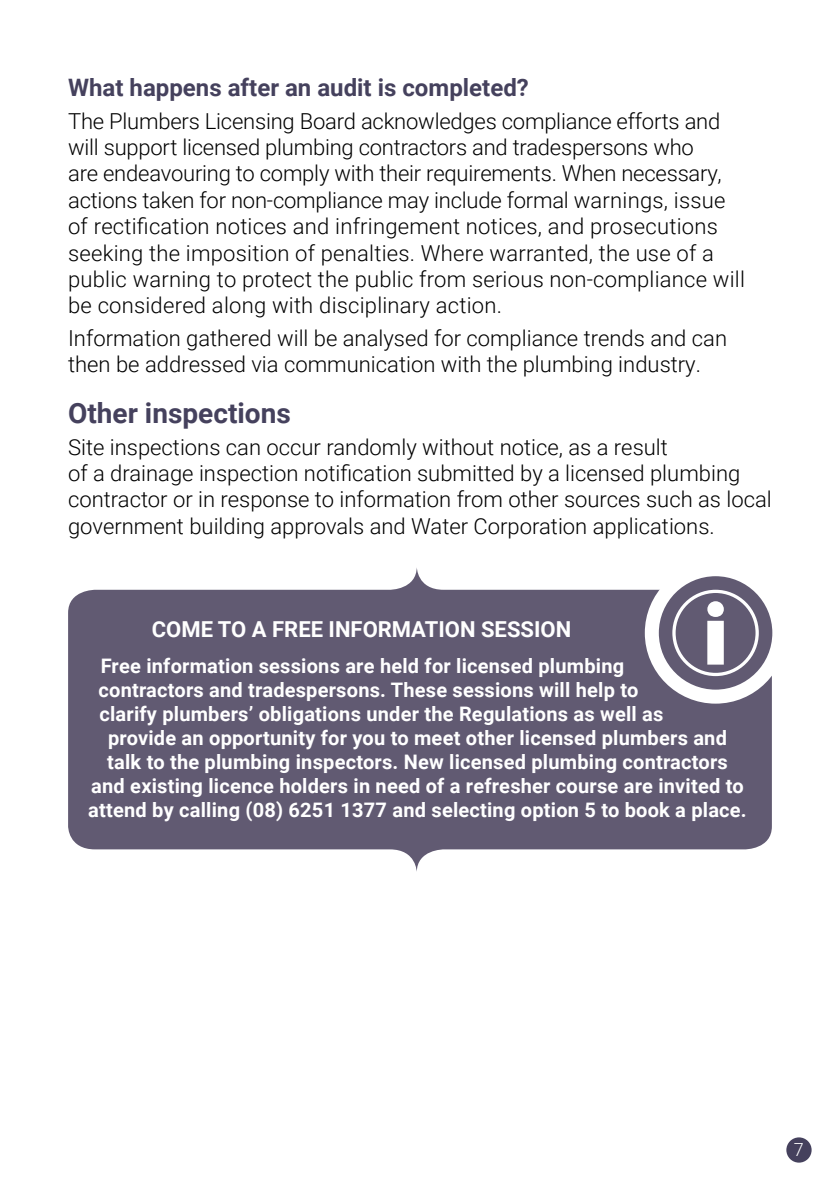
<style>
.page{position:relative;width:840px;height:1191px;background:#fff}
.page>*{position:absolute;margin:0;border:0;box-sizing:border-box;transform-origin:0 0}
.Section_Heading_14_1{font:700 28px "Roboto";color:#45415d}
.Sub_Heading_12_14_4{font:700 24px "Roboto";color:#45415d}
.Body_Text_11_13_2{font:300 22px/26.4px "Roboto";color:#000}
.Quotes{font:700 22px "Roboto";color:#fff}
.Quotes-2{font:700 20px "Roboto";letter-spacing:.01em;color:#fff}
.t1{font:300 18px "Roboto";color:#fff}
</style>
<div class="page">
<svg style="left:68px;top:568px;width:703px;height:304px;background:#787286"></svg>
<svg style="left:651px;top:569px;width:127px;height:127px;fill:#615a72"></svg>
<div style="left:644px;top:562px;width:141px;height:141px;border:14px solid #fff;border-radius:50%"></div>
<svg style="left:707px;top:601px;width:16px;height:63px"></svg>
<div style="left:672px;top:590px;width:86px;height:86px;border:3px solid #fff;border-radius:50%"></div>
<div style="left:785px;top:1137px;width:26px;height:25px;background:#45415d;border-radius:50%"></div>
<h1 class="Sub_Heading_12_14_4" style="left:68px;top:71px;width:462px">What happens after an audit is completed?</h1>
<p class="Body_Text_11_13_2" style="left:68px;top:107px;width:678px">The Plumbers Licensing Board acknowledges compliance efforts and will support licensed plumbing contractors and tradespersons who<br>are endeavouring to comply with their requirements. When necessary, actions taken for non-compliance may include formal warnings, issue of rectification notices and infringement notices, and prosecutions seeking the imposition of penalties. Where warranted, the use of a public warning to protect the public from serious non-compliance will be considered along with disciplinary action.</p>
<p class="Body_Text_11_13_2" style="left:68px;top:324px;width:660px">Information gathered will be analysed for compliance trends and can then be addressed via communication with the plumbing industry.</p>
<h1 class="Section_Heading_14_1" style="left:68px;top:393px;width:224px">Other inspections</h1>
<p class="Body_Text_11_13_2" style="left:68px;top:433px;width:704px">Site inspections can occur randomly without notice, as a result<br>of a drainage inspection notification submitted by a licensed plumbing contractor or in response to information from other sources such as local government building approvals and Water Corporation applications.</p>
<h2 class="Quotes" style="left:152px;top:614px;width:421px">COME TO A FREE INFORMATION SESSION</h2>
<h2 class="Quotes-2" style="left:101px;top:651px;width:524px">Free information sessions are held for licensed plumbing</h2>
<h2 class="Quotes-2" style="left:98px;top:675px;width:541px">contractors and tradespersons. These sessions will help to</h2>
<h2 class="Quotes-2" style="left:99px;top:699px;width:565px">clarify plumbers’ obligations under the Regulations as well as</h2>
<h2 class="Quotes-2" style="left:108px;top:723px;width:620px">provide an opportunity for you to meet other licensed plumbers and</h2>
<h2 class="Quotes-2" style="left:107px;top:747px;width:621px">talk to the plumbing inspectors. New licensed plumbing contractors</h2>
<h2 class="Quotes-2" style="left:91px;top:771px;width:653px">and existing licence holders in need of a refresher course are invited to</h2>
<h2 class="Quotes-2" style="left:88px;top:795px;width:659px">attend by calling (08) 6251 1377 and selecting option 5 to book a place.</h2>
<p class="t1" style="left:793px;top:1137px;width:11px">7</p>
</div>
